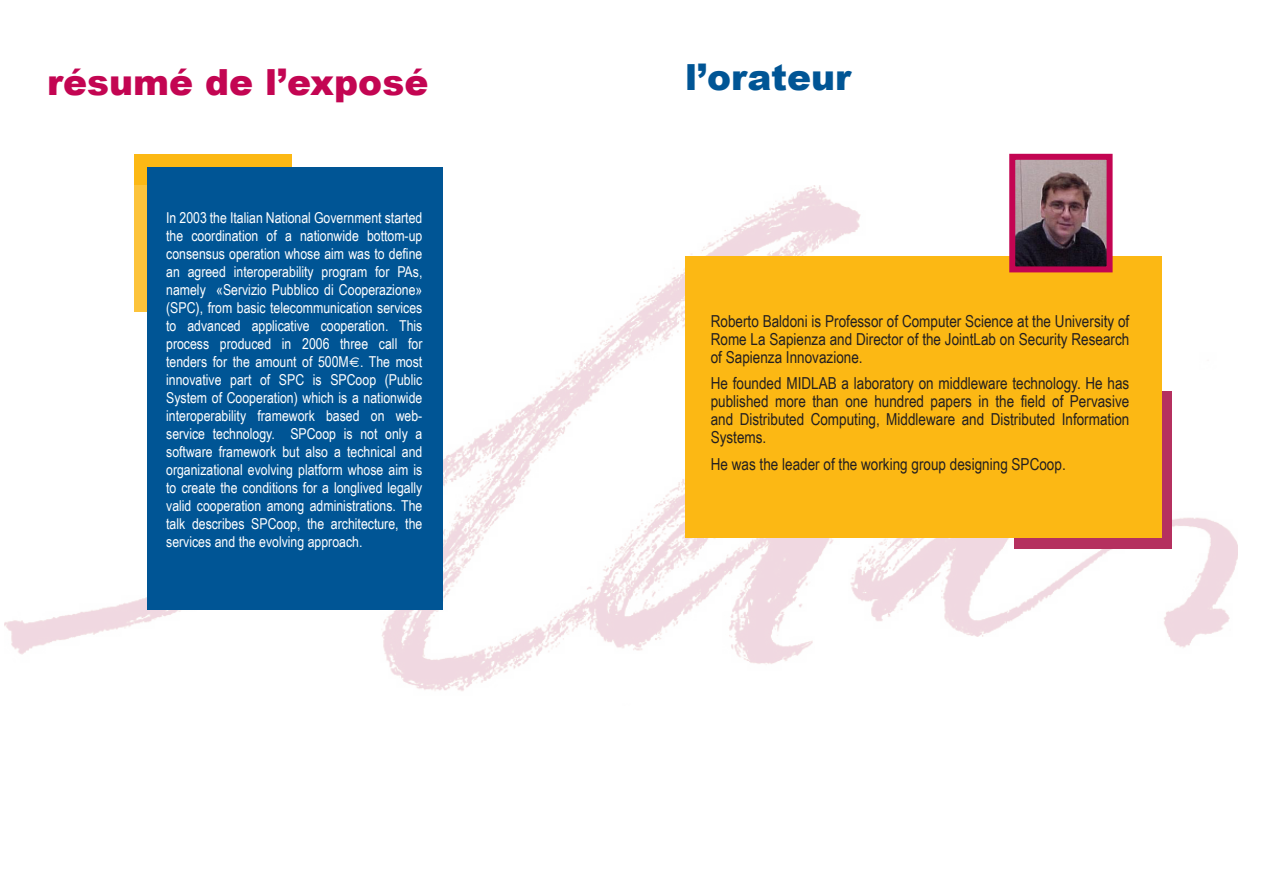
<style>
.page{position:relative;width:1263px;height:893px;background:#fff}
.page>*{position:absolute;margin:0;border:0;box-sizing:border-box;transform-origin:0 0}
.t1{font:900 36px "Arial";color:#c30552}
.t2{font:900 36px "Arial";color:#005595}
.t3{font:16.5px/18px "Arial Narrow";color:#231f20;text-align:justify}
.t4{font:15px/18px "Arial Narrow";color:#fff;text-align:justify}
</style>
<div class="page">
<div style="left:134px;top:154px;width:158px;height:158px;background:#fcb814"></div>
<img style="left:5px;top:185px;width:1233px;height:506px">
<div style="left:1014px;top:392px;width:158px;height:157px;background:#b5305f"></div>
<div style="left:685px;top:256px;width:476px;height:282px;background:#fcb814"></div>
<div style="left:147px;top:167px;width:295px;height:443px;background:#005595"></div>
<img style="left:1016px;top:161px;width:89px;height:104px">
<div style="left:1009px;top:154px;width:103px;height:118px;border:6px solid #c30552"></div>
<p class="t1" style="left:47px;top:62px;width:383px">résumé de l’exposé</p>
<p class="t2" style="left:685px;top:57px;width:167px">l’orateur</p>
<p class="t4" style="left:166px;top:208px;width:258px">In 2003 the Italian National Government started the coordination of a nationwide bottom-up consensus operation whose aim was to define an agreed interoperability program for PAs, namely «Servizio Pubblico di Cooperazione» (SPC), from basic telecommunication services to advanced applicative cooperation. This process produced in 2006 three call for tenders for the amount of 500M . The most innovative part of SPC is SPCoop (Public System of Cooperation) which is a nationwide interoperability framework based on web&shy;service technology. SPCoop is not only a software framework but also a technical and organizational evolving platform whose aim is to create the conditions for a longlived legally valid cooperation among administrations. The talk describes SPCoop, the architecture, the services and the evolving approach.</p>
<p class="t3" style="left:711px;top:312px;width:420px">Roberto Baldoni is Professor of Computer Science at the University of Rome La Sapienza and Director of the JointLab on Security Research of Sapienza Innovazione.</p>
<p class="t3" style="left:711px;top:374px;width:420px">He founded MIDLAB a laboratory on middleware technology. He has published more than one hundred papers in the field of Pervasive and Distributed Computing, Middleware and Distributed Information Systems.</p>
<p class="t3" style="left:711px;top:455px;width:356px">He was the leader of the working group designing SPCoop.</p>
</div>
